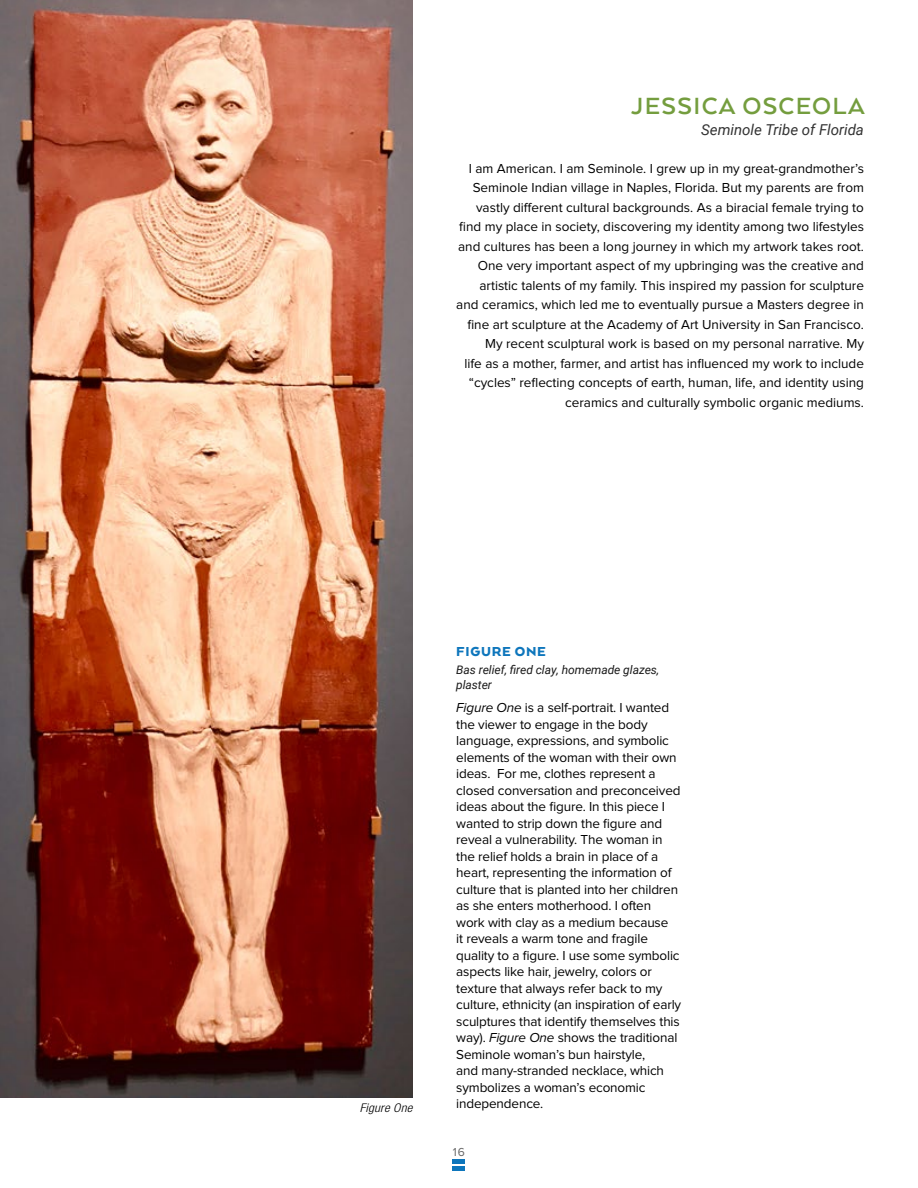
<style>
.page{position:relative;width:918px;height:1188px;background:#fff}
.page>*{position:absolute;margin:0;border:0;box-sizing:border-box;transform-origin:0 0}
.t1{font:700 27px "Arquitecta";letter-spacing:.05em;color:#749d3e}
.t2{font:italic 15px "Roboto";color:#333}
.t3{font:900 15px "Arquitecta";letter-spacing:.05em;color:#0e76bc}
.t4{font:13.5px/16.5px "Proxima Nova";letter-spacing:-.01em;color:#000;text-align:right}
.t5{font:italic 12px/15px "Roboto";letter-spacing:-.005em;color:#1a1a1a}
.t6{font:italic 300 condensed 12px "Helvetica Neue LT Std";letter-spacing:.015em;color:#000;scale:1.1 1}
.t7{font:12px "Proxima Nova";color:#666}
.s1{font-style:italic}
</style>
<div class="page">
<div style="left:453px;top:1159px;width:12px;height:5px;background:#0e76bc"></div>
<hr style="left:453px;top:1166px;width:12px;height:4px;background:#0e76bc">
<img style="left:0;top:0;width:413px;height:1097px">
<h1 class="t1" style="left:631px;top:90px;width:235px">JESSICA OSCEOLA</h1>
<p class="t2" style="left:701px;top:119px;width:164px">Seminole Tribe of Florida</p>
<p class="t4" style="left:456px;top:159px;width:409px;line-height:19.5px">I am American. I am Seminole. I grew up in my great-grandmother’s Seminole Indian village in Naples, Florida. But my parents are from vastly different cultural backgrounds. As a biracial female trying to find my place in society, discovering my identity among two lifestyles and cultures has been a long journey in which my artwork takes root.<br>One very important aspect of my upbringing was the creative and artistic talents of my family. This inspired my passion for sculpture and ceramics, which led me to eventually pursue a Masters degree in fine art sculpture at the Academy of Art University in San Francisco.<br>My recent sculptural work is based on my personal narrative. My<br>life as a mother, farmer, and artist has influenced my work to include “cycles” reflecting concepts of earth, human, life, and identity using ceramics and culturally symbolic organic mediums.</p>
<p class="t6" style="left:360px;top:1101px;width:50px">Figure One</p>
<p class="t3" style="left:456px;top:643px;width:91px">FIGURE ONE</p>
<p class="t5" style="left:456px;top:662px;width:204px">Bas relief, fired clay, homemade glazes, plaster</p>
<p class="t4" style="left:456px;top:700px;width:226px;text-align:left"><span class="s1">Figure One</span> is a self-portrait. I wanted the viewer to engage in the body language, expressions, and symbolic elements of the woman with their own ideas. For me, clothes represent a closed conversation and preconceived ideas about the figure. In this piece I wanted to strip down the figure and reveal a vulnerability. The woman in the relief holds a brain in place of a heart, representing the information of culture that is planted into her children as she enters motherhood. I often work with clay as a medium because<br>it reveals a warm tone and fragile quality to a figure. I use some symbolic aspects like hair, jewelry, colors or texture that always refer back to my culture, ethnicity (an inspiration of early sculptures that identify themselves this way). <span class="s1">Figure One</span> shows the traditional Seminole woman’s bun hairstyle,<br>and many-stranded necklace, which symbolizes a woman’s economic independence.</p>
<p class="t7" style="left:453px;top:1145px;width:14px">16</p>
</div>
